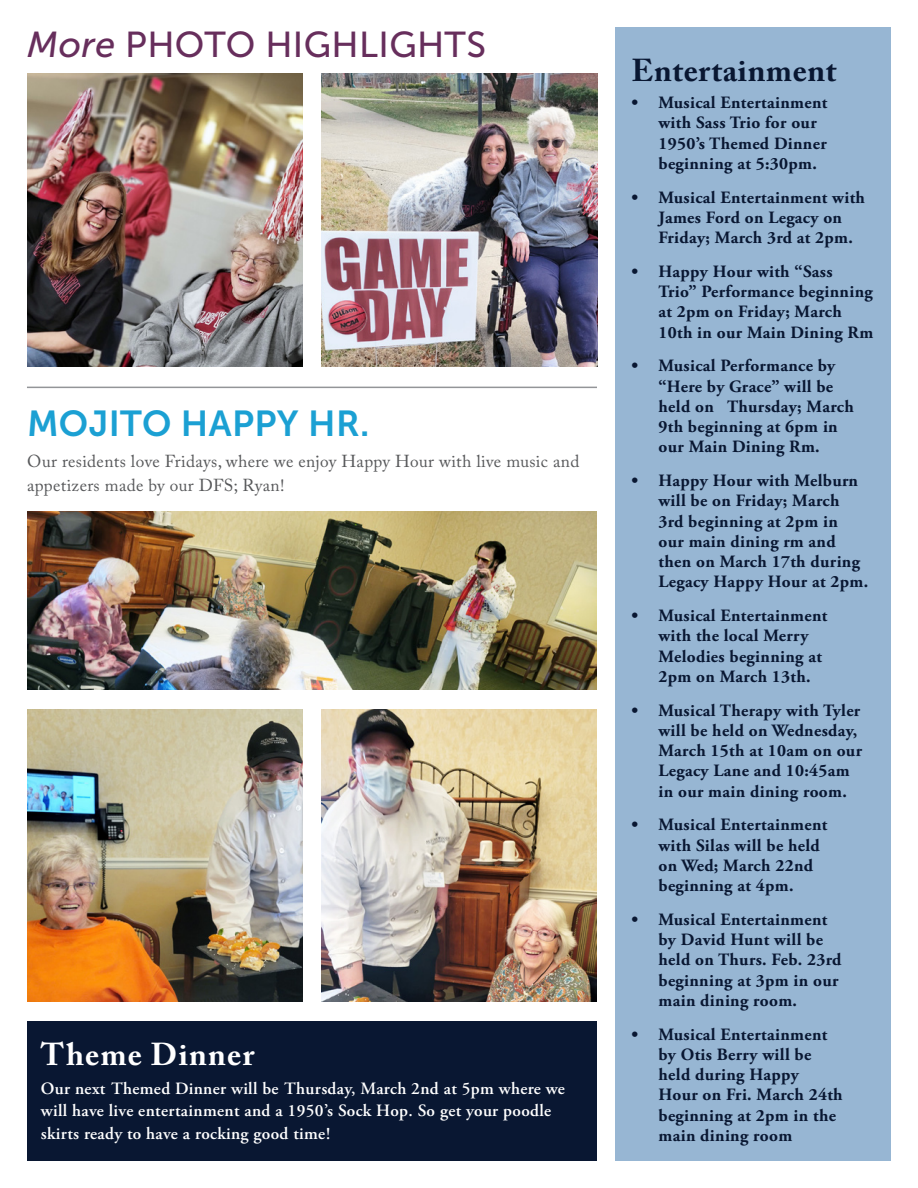
<style>
.page{position:relative;width:918px;height:1188px;background:#fff}
.page>*{position:absolute;margin:0;border:0;box-sizing:border-box;transform-origin:0 0}
.title_2{font:36px "Museo Sans 500";letter-spacing:.01em;color:#672e5c}
.title_2-2{font:36px "Museo Sans 700";letter-spacing:.01em;color:#1ba0d3}
.Sidebar_Title_Dark{font:700 31.5px "Adobe Caslon Pro";letter-spacing:.02em;color:#091732}
.Side_Bar_article{font:700 31.5px "Adobe Caslon Pro";letter-spacing:.04em;color:#fff}
.t1{font:700 17.25px/20.2px "Adobe Garamond Pro";letter-spacing:.02em;color:#091732}
.Side_Bar_article-2{font:600 17.25px/22.5px "Adobe Garamond Pro";letter-spacing:.02em;color:#fff}
.t2{font:17.25px/24px "Adobe Caslon Pro";letter-spacing:.02em;color:#57585a}
.s1{font-style:italic}
</style>
<div class="page">
<div style="left:615px;top:27px;width:276px;height:1134px;background:#97b6d3"></div>
<img style="left:27px;top:74px;width:276px;height:293px">
<img style="left:321px;top:74px;width:276px;height:293px">
<img style="left:27px;top:512px;width:570px;height:177px">
<img style="left:27px;top:709px;width:276px;height:292px">
<img style="left:321px;top:709px;width:276px;height:292px">
<div style="left:27px;top:1022px;width:570px;height:139px;background:#091732"></div>
<hr style="left:27px;top:387px;width:570px;height:1px;background:#939598">
<p class="title_2" style="left:27px;top:25px;width:460px"><span class="s1">More</span> PHOTO HIGHLIGHTS</p>
<p class="title_2-2" style="left:27px;top:404px;width:344px">MOJITO HAPPY HR.</p>
<p class="t2" style="left:27px;top:449px;width:554px">Our residents love Fridays, where we enjoy Happy Hour with live music and appetizers made by our DFS; Ryan!</p>
<p class="Side_Bar_article" style="left:41px;top:1035px;width:215px">Theme Dinner</p>
<p class="Side_Bar_article-2" style="left:41px;top:1077px;width:525px">Our next Themed Dinner will be Thursday, March 2nd at 5pm where we will have live entertainment and a 1950’s Sock Hop. So get your poodle skirts ready to have a rocking good time!</p>
<p class="Sidebar_Title_Dark" style="left:632px;top:52px;width:207px">Entertainment</p>
<p class="t1" style="left:658px;top:93px;width:170px;text-indent:-27px">• Musical Entertainment with Sass Trio for our<br>1950’s Themed Dinner beginning at 5:30pm.</p>
<p class="t1" style="left:658px;top:187px;width:208px;text-indent:-27px">• Musical Entertainment with<br>James Ford on Legacy on<br>Friday; March 3rd at 2pm.</p>
<p class="t1" style="left:658px;top:262px;width:216px;text-indent:-27px">• Happy Hour with “Sass<br>Trio” Performance beginning at 2pm on Friday; March<br>10th in our Main Dining Rm</p>
<p class="t1" style="left:658px;top:356px;width:197px;text-indent:-27px">• Musical Performance by “Here by Grace” will be held on Thursday; March<br>9th beginning at 6pm in our Main Dining Rm.</p>
<p class="t1" style="left:658px;top:471px;width:211px;text-indent:-27px">• Happy Hour with Melburn will be on Friday; March<br>3rd beginning at 2pm in<br>our main dining rm and then on March 17th during<br>Legacy Happy Hour at 2pm.</p>
<p class="t1" style="left:658px;top:606px;width:170px;text-indent:-27px">• Musical Entertainment with the local Merry<br>Melodies beginning at<br>2pm on March 13th.</p>
<p class="t1" style="left:658px;top:700px;width:205px;text-indent:-27px">• Musical Therapy with Tyler will be held on Wednesday,<br>March 15th at 10am on our<br>Legacy Lane and 10:45am in our main dining room.</p>
<p class="t1" style="left:658px;top:815px;width:170px;text-indent:-27px">• Musical Entertainment with Silas will be held on Wed; March 22nd beginning at 4pm.</p>
<p class="t1" style="left:658px;top:910px;width:185px;text-indent:-27px">• Musical Entertainment by David Hunt will be held on Thurs. Feb. 23rd beginning at 3pm in our main dining room.</p>
<p class="t1" style="left:658px;top:1024px;width:186px;text-indent:-27px">• Musical Entertainment by Otis Berry will be held during Happy<br>Hour on Fri. March 24th beginning at 2pm in the main dining room</p>
</div>
